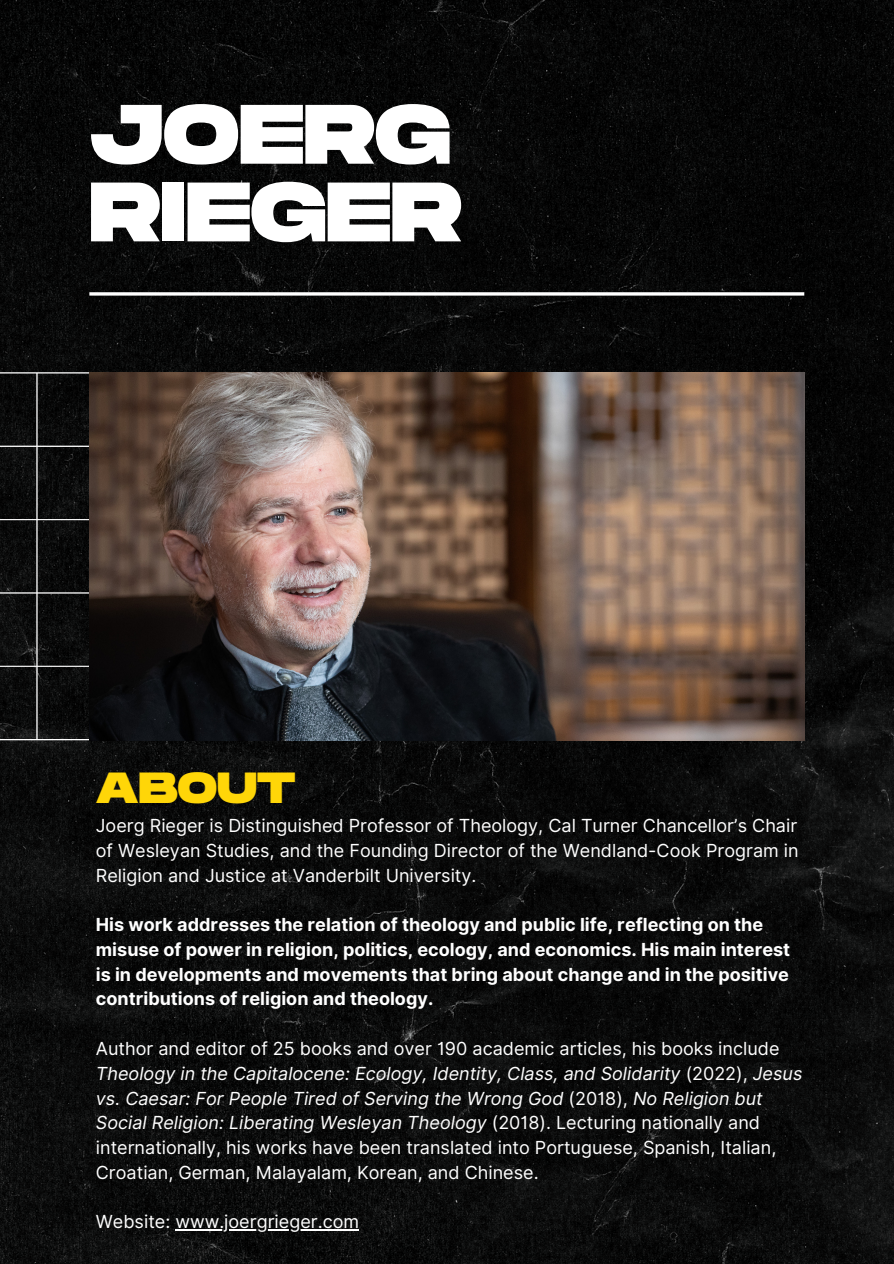
<style>
.page{position:relative;width:894px;height:1264px;background:#fff}
.page>*{position:absolute;margin:0;border:0;box-sizing:border-box;transform-origin:0 0}
.t1{font:800 84px/77.7px "Monument Extended";color:#fff}
.t2{font:800 43.5px "Monument Extended";color:#ffd608}
.t3{font:18px/24.8px "Inter";color:#fff;text-align:justify}
.t4{font:700 18px/24.8px "Inter";color:#fff}
.s1{font-style:italic}
</style>
<div class="page">
<img style="left:0;top:0;width:893px;height:1263px">
<svg style="left:0;top:372px;width:89px;height:368px;background:#131313"></svg>
<img style="left:89px;top:372px;width:715px;height:368px">
<hr style="left:89px;top:292px;width:715px;height:3px;background:#fff">
<hr style="left:175px;top:1229px;width:184px;height:1px;background:#fff">
<h1 class="t1" style="left:89px;top:100px;width:374px">JOERG<br>RIEGER</h1>
<h2 class="t2" style="left:96px;top:764px;width:201px">ABOUT</h2>
<p class="t3" style="left:96px;top:813px;width:704px">Joerg Rieger is Distinguished Professor of Theology, Cal Turner Chancellor’s Chair of Wesleyan Studies, and the Founding Director of the Wendland-Cook Program in Religion and Justice at Vanderbilt University.</p>
<p class="t4" style="left:96px;top:912px;width:695px">His work addresses the relation of theology and public life, reflecting on the misuse of power in religion, politics, ecology, and economics. His main interest is in developments and movements that bring about change and in the positive contributions of religion and theology.</p>
<p class="t3" style="left:96px;top:1036px;width:707px;text-align:left">Author and editor of 25 books and over 190 academic articles, his books include <span class="s1">Theology in the Capitalocene: Ecology, Identity, Class, and Solidarity</span> (2022), <span class="s1">Jesus vs. Caesar: For People Tired of Serving the Wrong God</span> (2018), <span class="s1">No Religion but Social Religion: Liberating Wesleyan Theology</span> (2018). Lecturing nationally and internationally, his works have been translated into Portuguese, Spanish, Italian, Croatian, German, Malayalam, Korean, and Chinese.</p>
<p class="t3" style="left:96px;top:1209px;width:265px">Website: www.joergrieger.com</p>
</div>
